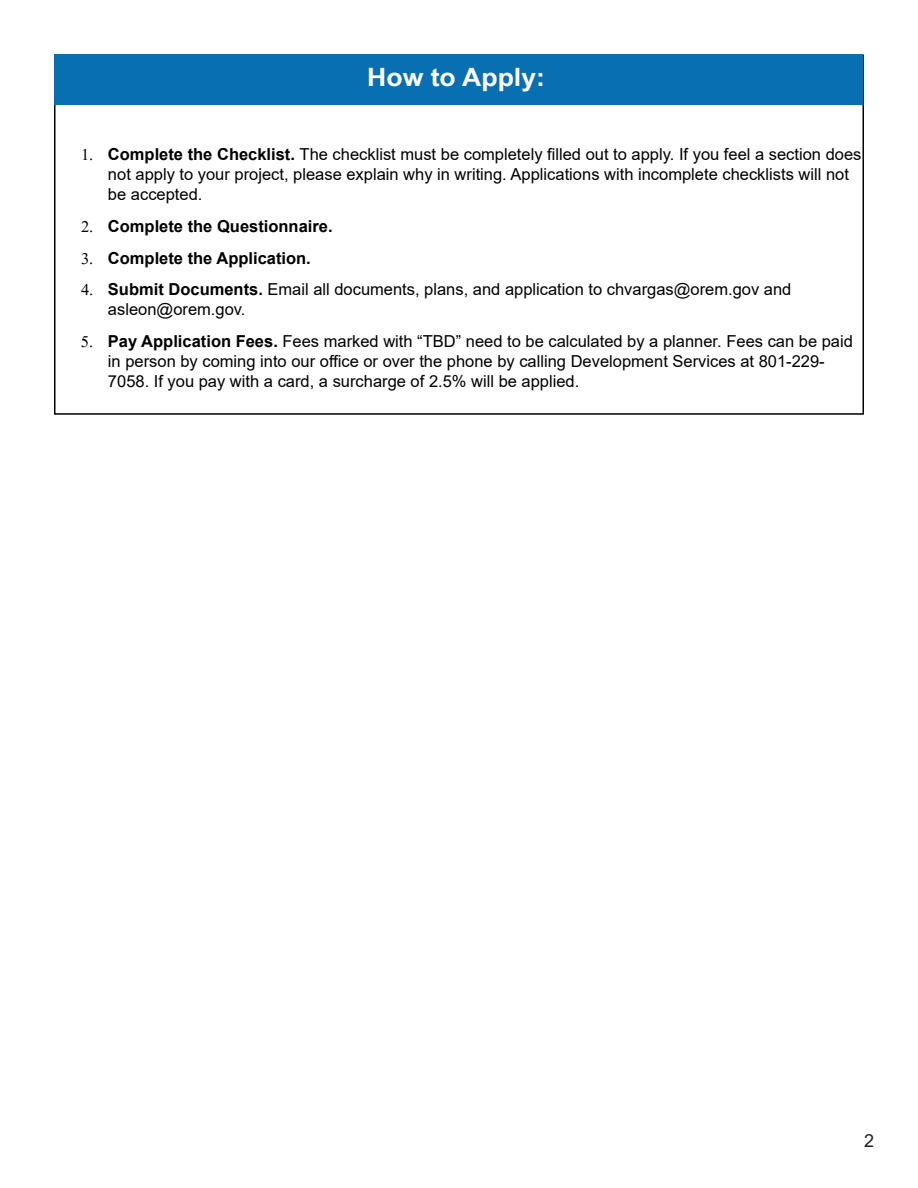
<style>
.page{position:relative;width:918px;height:1188px;background:#fff}
.page>*{position:absolute;margin:0;border:0;box-sizing:border-box;transform-origin:0 0}
.t1{font:700 25.2px "Arial Narrow";color:#fff;scale:1.28 1}
.t2{font:18px "Arial";color:#231f20}
.t3{font:16.5px/19.8px "Arial";color:#000}
.t4{font:700 16.5px "Arial";color:#000}
.s1{font-weight:700}
</style>
<div class="page">
<div style="left:55px;top:54px;width:808px;height:50px;background:#086fb3"></div>
<h1 class="t1" style="left:367px;top:58px;width:140px">How to Apply:</h1>
<p class="t3" style="left:108px;top:145px;width:755px"><span class="s1">Complete the Checklist.</span> The checklist must be completely filled out to apply. If you feel a section does not apply to your project, please explain why in writing. Applications with incomplete checklists will not be accepted.</p>
<p class="t4" style="left:108px;top:214px;width:226px">Complete the Questionnaire.</p>
<p class="t4" style="left:81px;top:246px;width:231px">✓ Complete the Application.</p>
<p class="t3" style="left:108px;top:280px;width:685px;text-indent:-27px">✔ <span class="s1">Submit Documents.</span> Email all documents, plans, and application to chvargas@orem.gov and asleon@orem.gov.</p>
<p class="t3" style="left:108px;top:331px;width:746px"><span class="s1">Pay Application Fees.</span> Fees marked with “TBD” need to be calculated by a planner. Fees can be paid in person by coming into our office or over the phone by calling Development Services at 801-229-<br>7058. If you pay with a card, a surcharge of 2.5% will be applied.</p>
<p class="t2" style="left:864px;top:1128px;width:12px">2</p>
</div>
